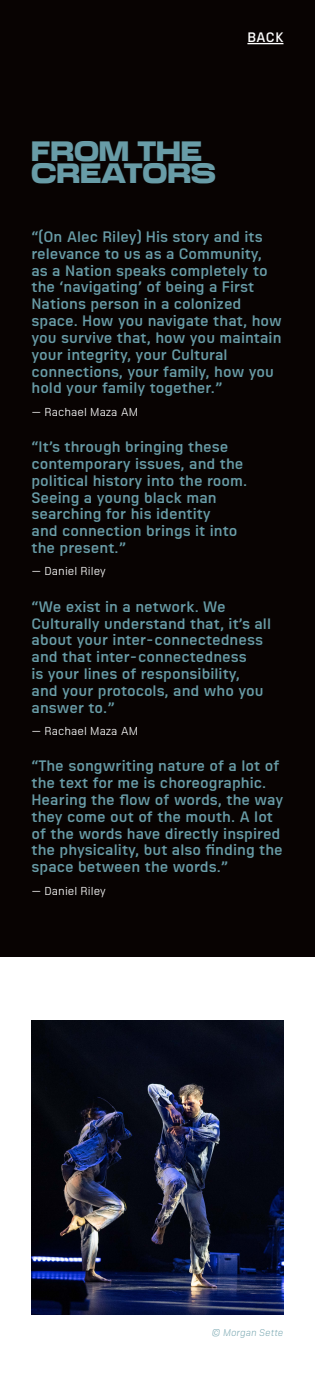
<style>
.page{position:relative;width:315px;height:1378px;background:#fff}
.page>*{position:absolute;margin:0;border:0;box-sizing:border-box;transform-origin:0 0}
.t1{font:900 28px "Universo";letter-spacing:.02em;color:#689ca7}
.t2{font:600 14.7px/16.8px "Sizmo Pro";color:#689ca7}
.t3{font:600 13.3px "Sizmo Pro";color:#fff}
.t4{font:11.2px "Sizmo Pro";letter-spacing:.005em;color:#fff}
.t5{font:italic 300 9.45px "Sizmo Pro";letter-spacing:.005em;color:#689ca7}
</style>
<div class="page">
<div style="left:0;top:90px;width:315px;height:913px;background:#080302"></div>
<div style="left:0;top:0;width:315px;height:92px;background:#080302"></div>
<hr style="left:247px;top:43px;width:36px;height:1px;background:#fff">
<div style="left:0;top:957px;width:315px;height:421px;background:#fff"></div>
<img style="left:31px;top:1020px;width:253px;height:294px">
<p class="t3" style="left:247px;top:26px;width:38px">BACK</p>
<p class="t1" style="left:31px;top:129px;width:172px">FROM THE</p>
<p class="t1" style="left:31px;top:152px;width:186px">CREATORS</p>
<p class="t2" style="left:31px;top:227px;width:252px">“(On Alec Riley) His story and its relevance to us as a Community, as a Nation speaks completely to the ‘navigating’ of being a First<br>Nations person in a colonized space. How you navigate that, how you survive that, how you maintain your integrity, your Cultural connections, your family, how you hold your family together.”</p>
<p class="t4" style="left:31px;top:403px;width:108px">— Rachael Maza AM</p>
<p class="t2" style="left:31px;top:437px;width:217px">“It’s through bringing these contemporary issues, and the political history into the room.<br>Seeing a young black man searching for his identity<br>and connection brings it into the present.”</p>
<p class="t4" style="left:31px;top:562px;width:76px">— Daniel Riley</p>
<p class="t2" style="left:31px;top:596px;width:241px">“We exist in a network. We<br>Culturally understand that, it’s all about your inter-connectedness and that inter-connectedness<br>is your lines of responsibility,<br>and your protocols, and who you answer to.”</p>
<p class="t4" style="left:31px;top:722px;width:108px">— Rachael Maza AM</p>
<p class="t2" style="left:31px;top:756px;width:253px">“The songwriting nature of a lot of the text for me is choreographic.<br>Hearing the flow of words, the way they come out of the mouth. A lot of the words have directly inspired the physicality, but also finding the space between the words.”</p>
<p class="t4" style="left:31px;top:882px;width:76px">— Daniel Riley</p>
<p class="t5" style="left:212px;top:1325px;width:73px">© Morgan Sette</p>
</div>
